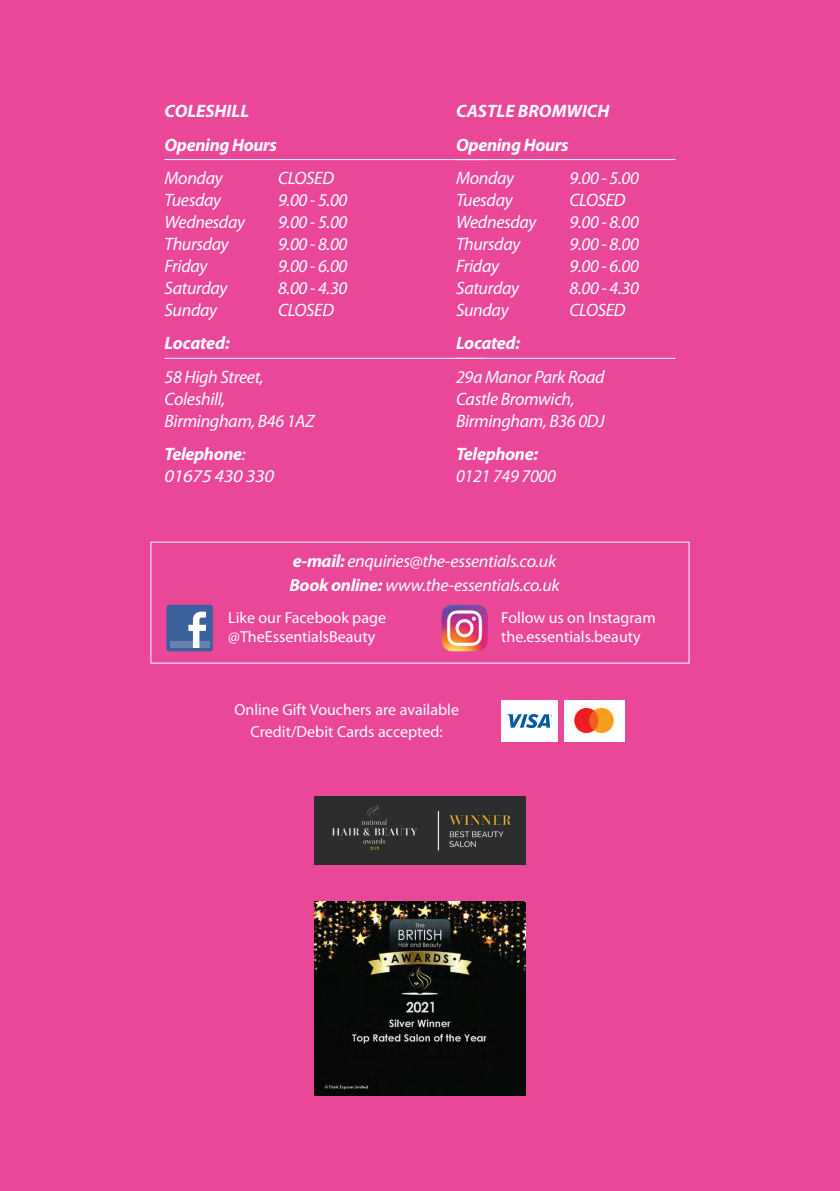
<style>
.page{position:relative;width:840px;height:1191px;background:#fff}
.page>*{position:absolute;margin:0;border:0;box-sizing:border-box;transform-origin:0 0}
.t1{font:italic 18px/22px "Myriad Pro";letter-spacing:-.02em;color:#fff}
.t2{font:italic 700 18px/33.4px "Myriad Pro";letter-spacing:-.02em;color:#fff}
.t3{font:italic 700 18px/33.4px "Myriad Pro";color:#fff}
.t4{font:italic 17.4px/24px "Myriad Pro";letter-spacing:-.02em;color:#fff}
.t5{font:16px/19.2px "Myriad Pro";color:#fff}
.s1{font-weight:700}
.s2{font-weight:700;font-size:18px}
.s3{font-size:18px}
</style>
<div class="page">
<div style="left:0;top:0;width:839px;height:1191px;background:#eb4799"></div>
<div style="left:166px;top:605px;width:47px;height:46px;background:#3c619c;border-radius:3px"></div>
<div style="left:170px;top:641px;width:39px;height:7px;background:#6882af"></div>
<svg style="left:188px;top:611px;width:18px;height:37px"></svg>
<img style="left:441px;top:605px;width:46px;height:46px">
<div style="left:501px;top:700px;width:56px;height:41px;background:#fff"></div>
<svg style="left:506px;top:714px;width:46px;height:14px"></svg>
<img style="left:564px;top:700px;width:60px;height:41px">
<hr style="left:164px;top:159px;width:320px;height:1px;background:#fff">
<hr style="left:164px;top:358px;width:320px;height:1px;background:#fff">
<hr style="left:456px;top:159px;width:219px;height:1px;background:#fff">
<hr style="left:456px;top:358px;width:219px;height:1px;background:#fff">
<div style="left:314px;top:797px;width:211px;height:68px;background:#2d2d2d"></div>
<img style="left:332px;top:804px;width:179px;height:47px">
<img style="left:314px;top:901px;width:211px;height:195px">
<p class="t2" style="left:164px;top:94px;width:114px">COLESHILL<br>Opening Hours</p>
<p class="t1" style="left:164px;top:167px;width:60px">Monday</p>
<p class="t1" style="left:278px;top:167px;width:57px">CLOSED</p>
<p class="t1" style="left:164px;top:189px;width:58px">Tuesday</p>
<p class="t1" style="left:278px;top:189px;width:71px">9.00 - 5.00</p>
<p class="t1" style="left:164px;top:211px;width:82px">Wednesday</p>
<p class="t1" style="left:278px;top:211px;width:71px">9.00 - 5.00</p>
<p class="t1" style="left:164px;top:233px;width:66px">Thursday</p>
<p class="t1" style="left:278px;top:233px;width:71px">9.00 - 8.00</p>
<p class="t1" style="left:164px;top:255px;width:44px">Friday</p>
<p class="t1" style="left:278px;top:255px;width:71px">9.00 - 6.00</p>
<p class="t1" style="left:164px;top:277px;width:64px">Saturday</p>
<p class="t1" style="left:278px;top:277px;width:71px">8.00 - 4.30</p>
<p class="t1" style="left:164px;top:299px;width:54px">Sunday</p>
<p class="t1" style="left:278px;top:299px;width:57px">CLOSED</p>
<p class="t2" style="left:164px;top:326px;width:67px">Located:</p>
<p class="t1" style="left:164px;top:365px;width:151px">58 High Street,<br>Coleshill,<br>Birmingham, B46 1AZ</p>
<p class="t1" style="left:164px;top:443px;width:111px"><span class="s1">Telephone</span>:<br>01675 430 330</p>
<p class="t3" style="left:456px;top:94px;width:155px">CASTLE BROMWICH<br>Opening Hours</p>
<p class="t1" style="left:456px;top:167px;width:60px">Monday</p>
<p class="t1" style="left:569px;top:167px;width:71px">9.00 - 5.00</p>
<p class="t1" style="left:456px;top:189px;width:58px">Tuesday</p>
<p class="t1" style="left:569px;top:189px;width:57px">CLOSED</p>
<p class="t1" style="left:456px;top:211px;width:82px">Wednesday</p>
<p class="t1" style="left:569px;top:211px;width:71px">9.00 - 8.00</p>
<p class="t1" style="left:456px;top:233px;width:66px">Thursday</p>
<p class="t1" style="left:569px;top:233px;width:71px">9.00 - 8.00</p>
<p class="t1" style="left:456px;top:255px;width:44px">Friday</p>
<p class="t1" style="left:569px;top:255px;width:71px">9.00 - 6.00</p>
<p class="t1" style="left:456px;top:277px;width:64px">Saturday</p>
<p class="t1" style="left:569px;top:277px;width:71px">8.00 - 4.30</p>
<p class="t1" style="left:456px;top:299px;width:54px">Sunday</p>
<p class="t1" style="left:569px;top:299px;width:57px">CLOSED</p>
<p class="t2" style="left:456px;top:326px;width:65px">Located:</p>
<p class="t1" style="left:456px;top:365px;width:150px">29a Manor Park Road<br>Castle Bromwich,<br>Birmingham, B36 0DJ</p>
<p class="t2" style="left:456px;top:437px;width:83px">Telephone:</p>
<p class="t1" style="left:456px;top:465px;width:101px">0121 749 7000</p>
<p class="t4" style="left:289px;top:549px;width:272px"><span class="s2">e-mail:</span> <span class="s3">enquiries</span>@the-essentials.co.uk<br><span class="s1">Book online:</span> www.the-essentials.co.uk</p>
<p class="t5" style="left:228px;top:607px;width:159px">Like our Facebook page @TheEssentialsBeauty</p>
<p class="t5" style="left:501px;top:607px;width:156px">Follow us on Instagram the.essentials.beauty</p>
<p class="t5" style="left:234px;top:698px;width:226px;line-height:22px;text-align:center">Online Gift Vouchers are available<br>Credit/Debit Cards accepted:</p>
</div>
